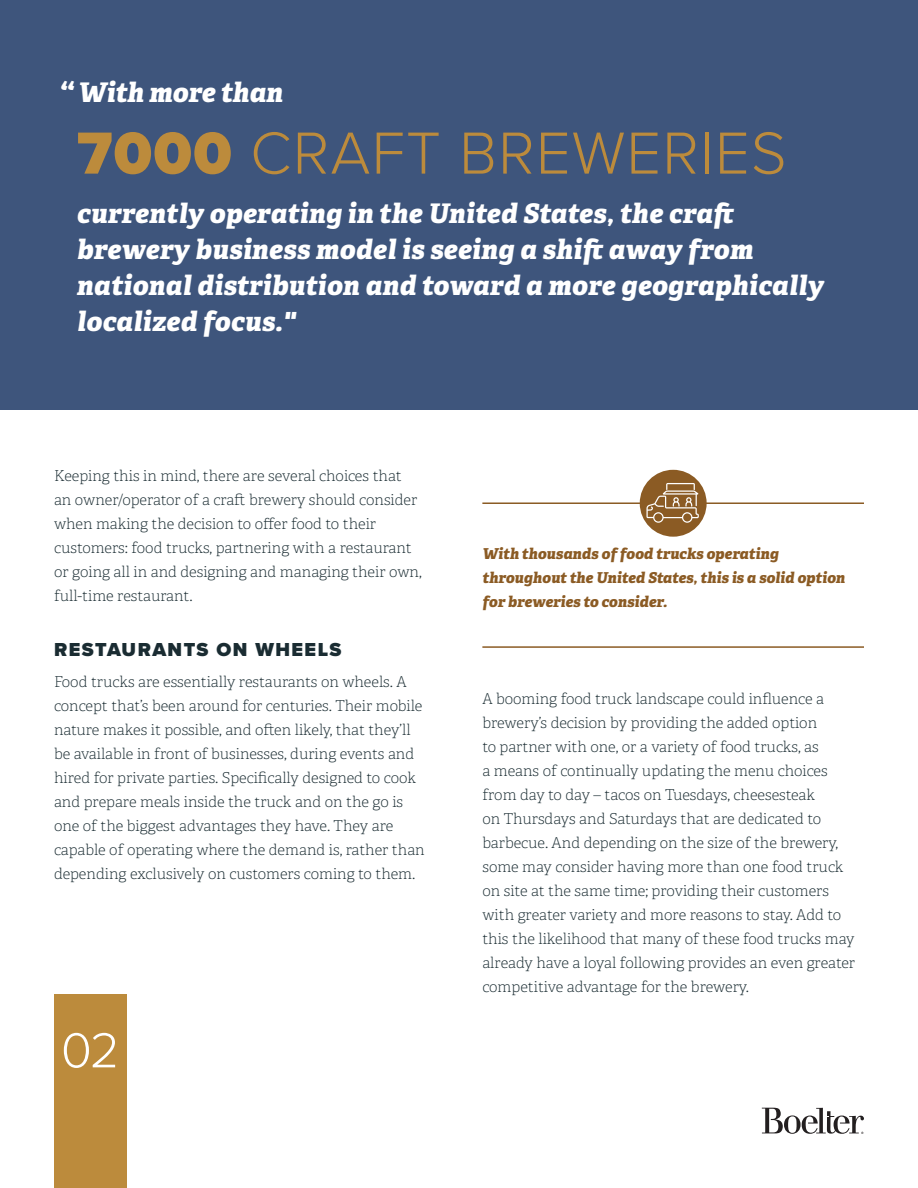
<style>
.page{position:relative;width:918px;height:1188px;background:#fff}
.page>*{position:absolute;margin:0;border:0;box-sizing:border-box;transform-origin:0 0}
.t1{font:300 61.5px "Proxima Nova";letter-spacing:.02em;color:#bc8b3c}
.t2{font:300 51px "Proxima Nova";color:#fff}
.t3{font:italic 700 39px "Adelle PE";color:#fff}
.t4{font:italic 27px/36px "Adelle PE Eb";letter-spacing:.01em;color:#fff}
.t5{font:900 19.5px "Proxima Nova";letter-spacing:.075em;color:#1a2c32}
.t6{font:15px/24px "Adelle PE Th";color:#1a2c32}
.t7{font:italic 15px/24px "Adelle PE Eb";color:#8b5b24}
.s1{font-weight:900}
</style>
<div class="page">
<svg style="left:762px;top:1108px;width:102px;height:26px"></svg>
<div style="left:0;top:0;width:918px;height:409px;background:#3e557c"></div>
<hr style="left:482px;top:502px;width:382px;height:2px;background:#8b5b24">
<hr style="left:482px;top:646px;width:382px;height:2px;background:#8b5b24">
<div style="left:640px;top:470px;width:67px;height:67px;background:#8b5b24;border-radius:50%"></div>
<div style="left:54px;top:995px;width:72px;height:193px;background:#bc8b3c"></div>
<svg style="left:646px;top:483px;width:53px;height:40px"></svg>
<p class="t3" style="left:57px;top:69px;width:17px">“</p>
<p class="t4" style="left:78px;top:73px;width:206px">With more than</p>
<p class="t1" style="left:77px;top:116px;width:711px"><span class="s1">7000</span> CRAFT BREWERIES</p>
<p class="t4" style="left:77px;top:194px;width:748px">currently operating in the United States, the craft brewery business model is seeing a shift away from national distribution and toward a more geographically localized focus."</p>
<p class="t6" style="left:54px;top:463px;width:369px">Keeping this in mind, there are several choices that an owner/operator of a craft brewery should consider when making the decision to offer food to their customers: food trucks, partnering with a restaurant or going all in and designing and managing their own, full-time restaurant.</p>
<p class="t5" style="left:54px;top:638px;width:289px">RESTAURANTS ON WHEELS</p>
<p class="t6" style="left:54px;top:669px;width:372px">Food trucks are essentially restaurants on wheels. A concept that’s been around for centuries. Their mobile nature makes it possible, and often likely, that they’ll be available in front of businesses, during events and hired for private parties. Specifically designed to cook and prepare meals inside the truck and on the go is one of the biggest advantages they have. They are capable of operating where the demand is, rather than depending exclusively on customers coming to them.</p>
<p class="t2" style="left:61px;top:1020px;width:60px">02</p>
<p class="t7" style="left:483px;top:541px;width:364px">With thousands of food trucks operating throughout the United States, this is a solid option for breweries to consider.</p>
<p class="t6" style="left:482px;top:687px;width:374px">A booming food truck landscape could influence a brewery’s decision by providing the added option<br>to partner with one, or a variety of food trucks, as<br>a means of continually updating the menu choices from day to day – tacos on Tuesdays, cheesesteak<br>on Thursdays and Saturdays that are dedicated to barbecue. And depending on the size of the brewery, some may consider having more than one food truck on site at the same time; providing their customers with greater variety and more reasons to stay. Add to this the likelihood that many of these food trucks may already have a loyal following provides an even greater competitive advantage for the brewery.</p>
</div>
